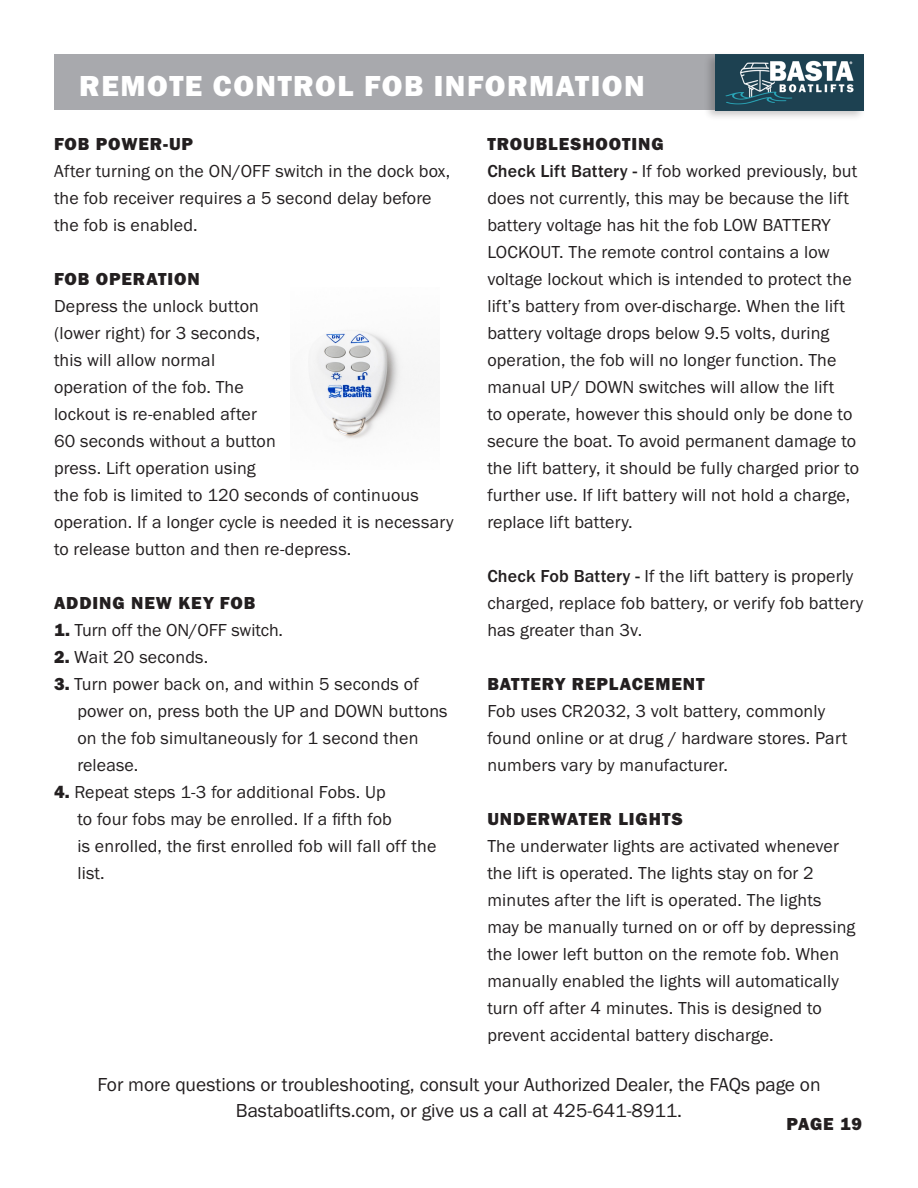
<style>
.page{position:relative;width:918px;height:1188px;background:#fff}
.page>*{position:absolute;margin:0;border:0;box-sizing:border-box;transform-origin:0 0}
.t1{font:30px "Franklin Gothic URW Hea";letter-spacing:.05em;color:#fff}
.t2{font:19.5px/25.5px "Franklin Gothic URW Boo";color:#231f20;text-align:center}
.t3{font:18px/27px "Franklin Gothic URW Boo";letter-spacing:.01em;color:#231f20}
.t4{font:18px "Franklin Gothic URW Hea";letter-spacing:.05em;color:#231f20}
.s1{font-family:"Franklin Gothic URW Hea"}
.s2{font-family:"Franklin Gothic URW";font-weight:500}
</style>
<div class="page">
<div style="left:54px;top:54px;width:661px;height:56px;background:#a8a9ad"></div>
<div style="left:703px;top:52px;width:163px;height:69px;background:#231f20;opacity:.25"></div>
<img style="left:715px;top:54px;width:149px;height:56px">
<img style="left:308px;top:330px;width:115px;height:109px">
<p class="t1" style="left:79px;top:67px;width:567px">REMOTE CONTROL FOB INFORMATION</p>
<p class="t4" style="left:54px;top:132px;width:141px">FOB POWER-UP</p>
<p class="t3" style="left:54px;top:157px;width:398px">After turning on the ON/OFF switch in the dock box, the fob receiver requires a 5 second delay before the fob is enabled.</p>
<p class="t4" style="left:54px;top:267px;width:147px">FOB OPERATION</p>
<p class="t3" style="left:54px;top:292px;width:401px">Depress the unlock button<br>(lower right) for 3 seconds,<br>this will allow normal<br>operation of the fob. The<br>lockout is re-enabled after<br>60 seconds without a button<br>press. Lift operation using<br>the fob is limited to 120 seconds of continuous operation. If a longer cycle is needed it is necessary to release button and then re-depress.</p>
<p class="t4" style="left:54px;top:591px;width:203px">ADDING NEW KEY FOB</p>
<p class="t3" style="left:54px;top:616px;width:231px"><span class="s1">1.</span> Turn off the ON/OFF switch.</p>
<p class="t3" style="left:54px;top:643px;width:156px"><span class="s1">2.</span> Wait 20 seconds.</p>
<p class="t3" style="left:77px;top:670px;width:372px;text-indent:-23px"><span class="s1">3.</span> Turn power back on, and within 5 seconds of power on, press both the UP and DOWN buttons on the fob simultaneously for 1 second then release.</p>
<p class="t3" style="left:54px;top:778px;width:333px"><span class="s1">4.</span> Repeat steps 1-3 for additional Fobs. Up</p>
<p class="t3" style="left:77px;top:805px;width:316px">to four fobs may be enrolled. If a fifth fob</p>
<p class="t3" style="left:77px;top:832px;width:361px">is enrolled, the first enrolled fob will fall off the</p>
<p class="t3" style="left:77px;top:859px;width:29px">list.</p>
<p class="t4" style="left:487px;top:132px;width:178px">TROUBLESHOOTING</p>
<p class="t3" style="left:487px;top:157px;width:373px"><span class="s2">Check Lift Battery -</span> If fob worked previously, but does not currently, this may be because the lift battery voltage has hit the fob LOW BATTERY LOCKOUT. The remote control contains a low voltage lockout which is intended to protect the lift’s battery from over-discharge. When the lift battery voltage drops below 9.5 volts, during operation, the fob will no longer function. The manual UP/ DOWN switches will allow the lift<br>to operate, however this should only be done to secure the boat. To avoid permanent damage to the lift battery, it should be fully charged prior to further use. If lift battery will not hold a charge, replace lift battery.</p>
<p class="t3" style="left:487px;top:562px;width:378px"><span class="s2">Check Fob Battery -</span> If the lift battery is properly charged, replace fob battery, or verify fob battery has greater than 3v.</p>
<p class="t4" style="left:487px;top:672px;width:219px">BATTERY REPLACEMENT</p>
<p class="t3" style="left:487px;top:697px;width:361px">Fob uses CR2032, 3 volt battery, commonly found online or at drug / hardware stores. Part numbers vary by manufacturer.</p>
<p class="t4" style="left:487px;top:807px;width:197px">UNDERWATER LIGHTS</p>
<p class="t3" style="left:487px;top:832px;width:369px">The underwater lights are activated whenever the lift is operated. The lights stay on for 2 minutes after the lift is operated. The lights may be manually turned on or off by depressing the lower left button on the remote fob. When manually enabled the lights will automatically turn off after 4 minutes. This is designed to prevent accidental battery discharge.</p>
<p class="t2" style="left:97px;top:1072px;width:725px">For more questions or troubleshooting, consult your Authorized Dealer, the FAQs page on<br>Bastaboatlifts.com, or give us a call at 425-641-8911.</p>
<p class="t4" style="left:786px;top:1113px;width:77px">PAGE 19</p>
</div>
